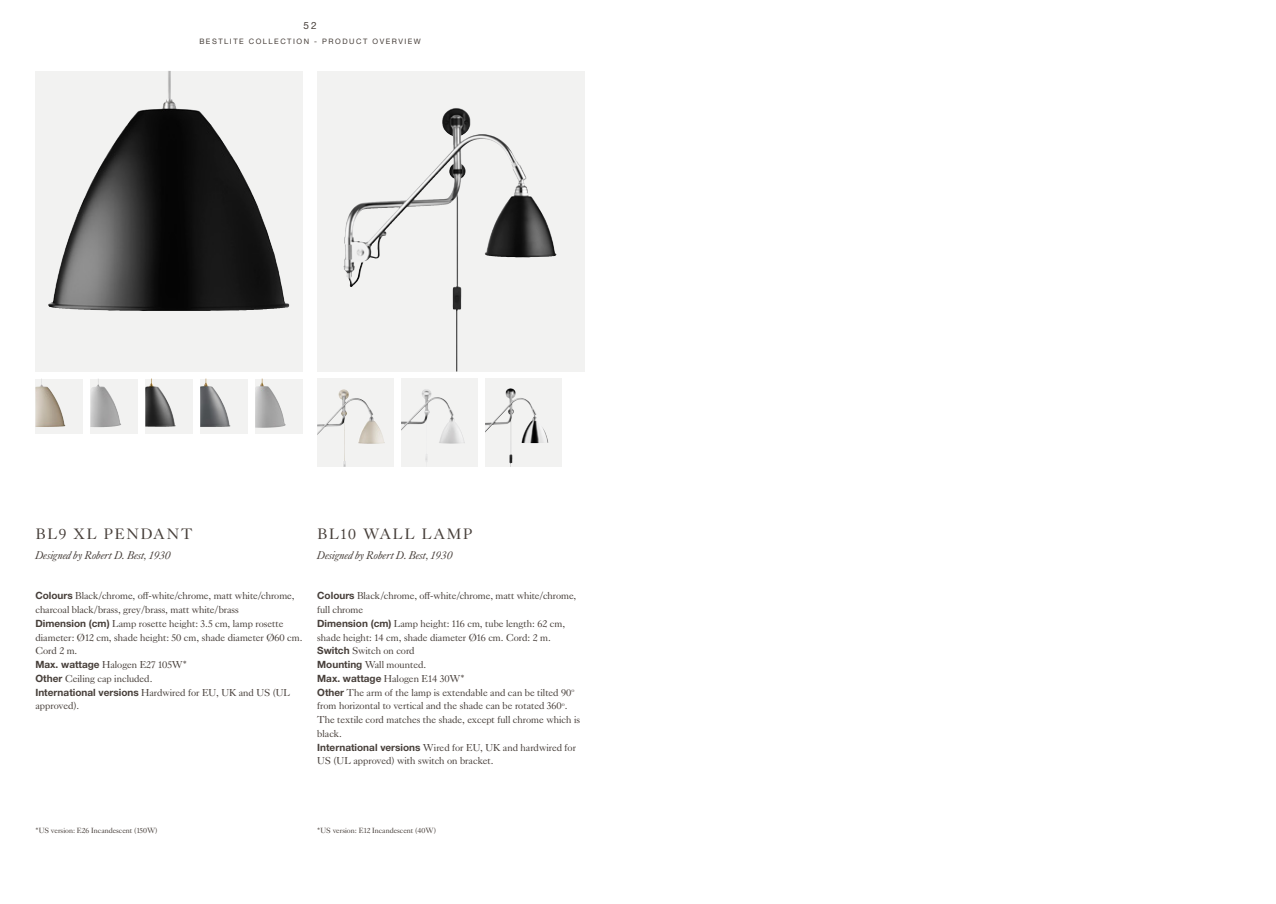
<style>
.page{position:relative;width:1276px;height:904px;background:#fff}
.page>*{position:absolute;margin:0;border:0;box-sizing:border-box;transform-origin:0 0}
.t1{font:15px "Kings Caslon Display Typo";letter-spacing:.12em;color:#473f3a}
.t2{font:italic 11.25px "Kings Caslon Display Typo";color:#473f3a}
.t3{font:10px/13.8px "Kings Caslon Display Typo";color:#473f3a}
.t4{font:10px "Helvetica Neue LT Std";color:#473f3a}
.t5{font:7.5px "Kings Caslon Display Typo";color:#473f3a}
.t6{font:7.5px "Helvetica Neue LT Std";letter-spacing:.2em;color:#473f3a}
.s1{font-family:"Helvetica Neue LT Std";font-weight:700}
</style>
<div class="page">
<div style="left:35px;top:378px;width:48px;height:55px;background:#f2f2f1"></div>
<img style="left:35px;top:378px;width:30px;height:49px">
<div style="left:317px;top:378px;width:77px;height:89px;background:#f2f2f1"></div>
<img style="left:317px;top:389px;width:27px;height:46px">
<div style="left:90px;top:378px;width:48px;height:55px;background:#f2f2f1"></div>
<img style="left:90px;top:378px;width:31px;height:49px">
<div style="left:401px;top:378px;width:77px;height:89px;background:#f2f2f1"></div>
<img style="left:401px;top:389px;width:27px;height:73px">
<div style="left:145px;top:378px;width:48px;height:55px;background:#f2f2f1"></div>
<img style="left:145px;top:378px;width:31px;height:49px">
<div style="left:485px;top:378px;width:77px;height:89px;background:#f2f2f1"></div>
<img style="left:485px;top:388px;width:25px;height:44px">
<div style="left:200px;top:378px;width:48px;height:55px;background:#f2f2f1"></div>
<img style="left:200px;top:378px;width:31px;height:49px">
<div style="left:255px;top:378px;width:48px;height:55px;background:#f2f2f1"></div>
<img style="left:255px;top:378px;width:31px;height:50px">
<div style="left:317px;top:71px;width:268px;height:300px;background:#f2f2f1"></div>
<img style="left:345px;top:108px;width:111px;height:128px">
<svg style="left:35px;top:71px;width:268px;height:300px;fill:#f2f2f1"></svg>
<img style="left:97px;top:71px;width:72px;height:100px">
<p class="t4" style="left:303px;top:19px;width:15px">52</p>
<p class="t6" style="left:199px;top:37px;width:223px">BESTLITE COLLECTION - PRODUCT OVERVIEW</p>
<h1 class="t1" style="left:36px;top:525px;width:158px">BL9 XL PENDANT</h1>
<h1 class="t1" style="left:317px;top:525px;width:156px">BL10 WALL LAMP</h1>
<p class="t2" style="left:35px;top:548px;width:137px">Designed by Robert D. Best, 1930</p>
<p class="t2" style="left:317px;top:548px;width:137px">Designed by Robert D. Best, 1930</p>
<p class="t3" style="left:35px;top:589px;width:269px"><span class="s1">Colours</span> Black/chrome, off-white/chrome, matt white/chrome, charcoal black/brass, grey/brass, matt white/brass<br><span class="s1">Dimension (cm)</span> Lamp rosette height: 3.5 cm, lamp rosette diameter: Ø12 cm, shade height: 50 cm, shade diameter Ø60 cm.<br>Cord 2 m.<br><span class="s1">Max. wattage</span> Halogen E27 105W*<br><span class="s1">Other</span> Ceiling cap included.<br><span class="s1">International versions</span> Hardwired for EU, UK and US (UL approved).</p>
<p class="t3" style="left:317px;top:589px;width:264px"><span class="s1">Colours</span> Black/chrome, off-white/chrome, matt white/chrome, full chrome<br><span class="s1">Dimension (cm)</span> Lamp height: 116 cm, tube length: 62 cm, shade height: 14 cm, shade diameter Ø16 cm. Cord: 2 m.<br><span class="s1">Switch</span> Switch on cord<br><span class="s1">Mounting</span> Wall mounted.<br><span class="s1">Max. wattage</span> Halogen E14 30W*<br><span class="s1">Other</span> The arm of the lamp is extendable and can be tilted 90<sup>o </sup>from horizontal to vertical and the shade can be rotated 360<sup>o</sup>.<br>The textile cord matches the shade, except full chrome which is black.<br><span class="s1">International versions</span> Wired for EU, UK and hardwired for US (UL approved) with switch on bracket.</p>
<p class="t5" style="left:35px;top:826px;width:124px">*US version: E26 Incandescent (150W)</p>
<p class="t5" style="left:317px;top:826px;width:120px">*US version: E12 Incandescent (40W)</p>
</div>
